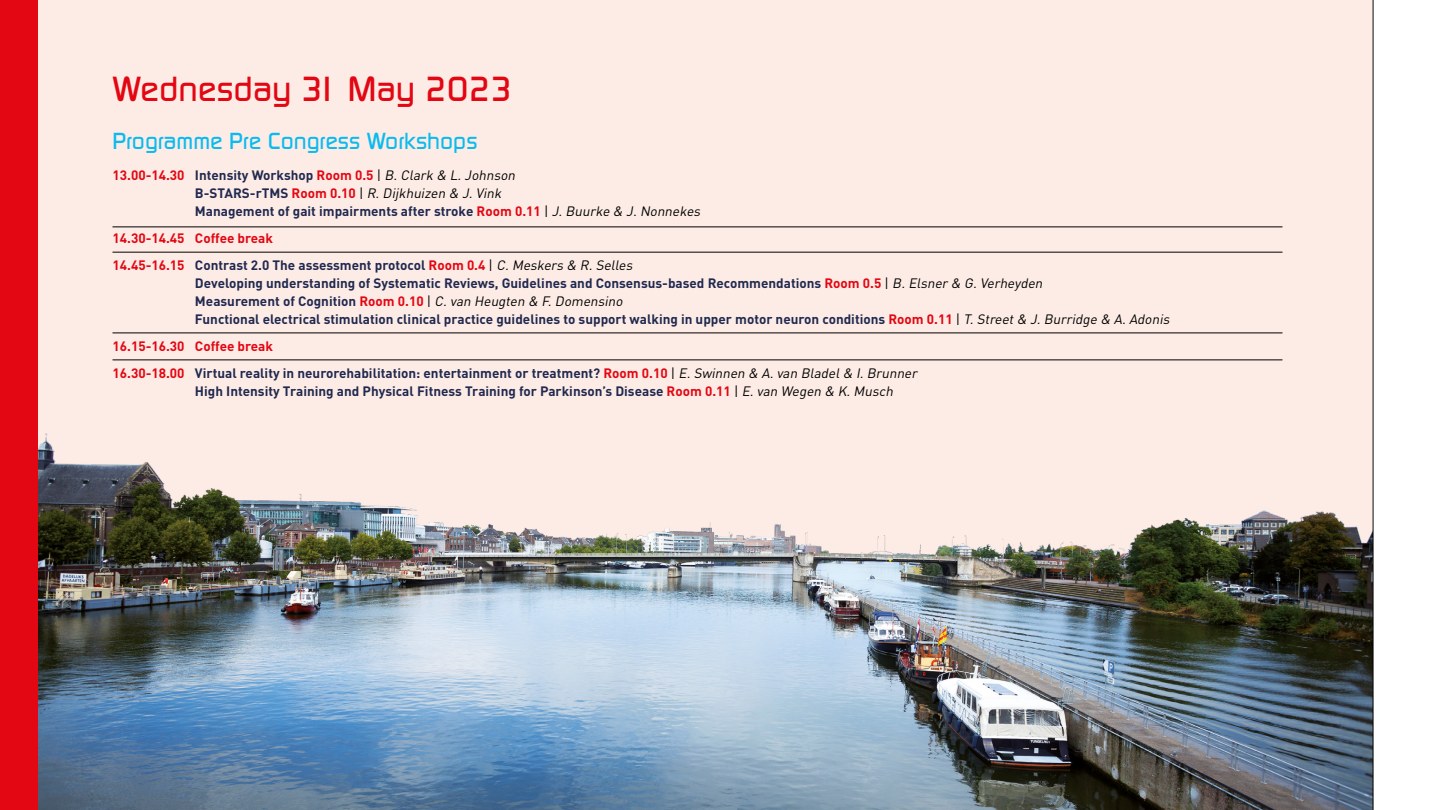
<style>
.page{position:relative;width:1440px;height:810px;background:#fff}
.page>*{position:absolute;margin:0;border:0;box-sizing:border-box;transform-origin:0 0}
.t1{font:500 33.75px "Digital";color:#e30613}
.t2{font:500 22.5px "Digital";color:#0bbbef}
.t3{font:700 13.5px/18px "DIN";color:#212950}
.t4{font:700 13.5px/27px "DIN";color:#e30613}
.s1{color:#e30613}
.s2{font-weight:400;color:#000}
.s3{font-weight:400;font-style:italic;color:#000}
.s4{color:#212950}
</style>
<div class="page">
<div style="left:37px;top:0;width:1335px;height:810px;background:#fdece5"></div>
<img style="left:38px;top:433px;width:1334px;height:377px">
<div style="left:0;top:0;width:37px;height:810px;background:#e30613"></div>
<hr style="left:112px;top:226px;width:1170px;height:1px;background:#000">
<hr style="left:112px;top:252px;width:1170px;height:1px;background:#000">
<hr style="left:112px;top:333px;width:1170px;height:1px;background:#000">
<hr style="left:112px;top:360px;width:1170px;height:1px;background:#000">
<hr style="left:1373px;top:0;width:1px;height:810px;background:#000">
<h1 class="t1" style="left:112px;top:69px;width:401px">Wednesday 31 May 2023</h1>
<h2 class="t2" style="left:112px;top:127px;width:366px">Programme Pre Congress Workshops</h2>
<p class="t3" style="left:195px;top:166px;width:510px;text-indent:-82px"><span class="s1">13.00-14.30</span> Intensity Workshop <span class="s1">Room 0.5</span> <span class="s2">|</span> <span class="s3">B.Clark &amp; L.Johnson<br></span>B-STARS-rTMS <span class="s1">Room 0.10</span> <span class="s2">|</span> <span class="s3">R.Dijkhuizen &amp; J.Vink<br></span>Management of gait impairments after stroke <span class="s1">Room 0.11</span> <span class="s2">|</span> <span class="s3">J.Buurke &amp; J.Nonnekes</span></p>
<p class="t4" style="left:112px;top:224px;width:524px">14.30-14.45 Coffee break<br>14.45-16.15 <span class="s4">Contrast 2.0 The assessment protocol</span> Room 0.4 <span class="s2">|</span> <span class="s3">C.Meskers &amp; R.Selles</span></p>
<p class="t3" style="left:195px;top:274px;width:979px">Developing understanding of Systematic Reviews, Guidelines and Consensus-based Recommendations <span class="s1">Room 0.5</span> <span class="s2">|</span> <span class="s3">B.Elsner &amp; G.Verheyden<br></span>Measurement of Cognition <span class="s1">Room 0.10</span> <span class="s2">|</span> <span class="s3">C.van Heugten &amp; F.Domensino<br></span>Functional electrical stimulation clinical practice guidelines to support walking in upper motor neuron conditions <span class="s1">Room 0.11</span> <span class="s2">|</span> <span class="s3">T.Street&amp; J.Burridge &amp; A.Adonis</span></p>
<p class="t3" style="left:112px;top:332px;width:809px;line-height:27px"><span class="s1">16.15-16.30 Coffee break<br>16.30-18.00</span> Virtual reality in neurorehabilitation: entertainment or treatment? <span class="s1">Room 0.10</span> <span class="s2">|</span> <span class="s3">E.Swinnen &amp; A.van Bladel&amp; I.Brunner</span></p>
<p class="t3" style="left:195px;top:382px;width:702px">High Intensity Training and Physical Fitness Training for Parkinson’s Disease <span class="s1">Room 0.11</span> <span class="s2">|</span> <span class="s3">E.van Wegen &amp; K.Musch</span></p>
</div>
